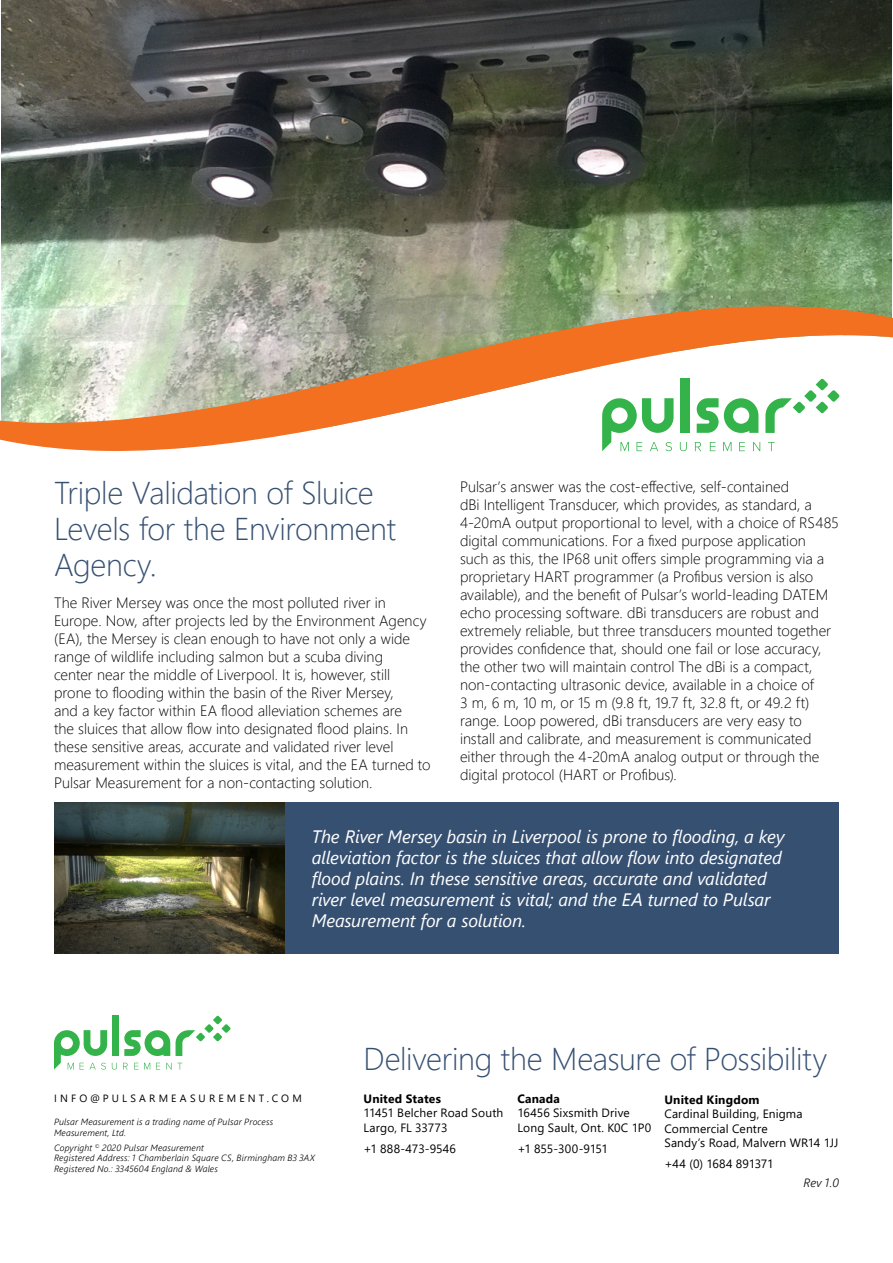
<style>
.page{position:relative;width:893px;height:1263px;background:#fff}
.page>*{position:absolute;margin:0;border:0;box-sizing:border-box;transform-origin:0 0}
.t1{font:300 31.5px/36px "Segoe UI";letter-spacing:-.01em;color:#365072}
.t2{font:italic 18px/21px "Segoe UI";letter-spacing:-.01em;color:#fff}
.t3{font:300 15px/18px "Segoe UI";color:#000}
.t4{font:12px/14.4px "Segoe UI";letter-spacing:.01em;color:#000}
.t5{font:700 12px "Segoe UI";letter-spacing:.015em;color:#000}
.t6{font:12px "Segoe UI";letter-spacing:-.015em;color:#000}
.t7{font:italic 300 12px "Segoe UI";color:#000}
.t8{font:10.5px "Segoe UI";letter-spacing:.3em;color:#000}
.t9{font:italic 300 9px/10.5px "Segoe UI";letter-spacing:.02em;color:#000}
</style>
<div class="page">
<div style="left:285px;top:803px;width:554px;height:151px;background:#365072"></div>
<img style="left:1px;top:0;width:891px;height:306px">
<img style="left:54px;top:803px;width:231px;height:151px">
<div style="left:112px;top:1016px;width:7px;height:40px;background:#33b34a"></div>
<svg style="left:124px;top:1030px;width:46px;height:26px"></svg>
<svg style="left:176px;top:1016px;width:55px;height:40px"></svg>
<svg style="left:54px;top:1030px;width:63px;height:39px"></svg>
<svg style="left:123px;top:1063px;width:5px;height:6px"></svg>
<svg style="left:134px;top:1063px;width:4px;height:6px"></svg>
<svg style="left:144px;top:1063px;width:6px;height:6px"></svg>
<svg style="left:156px;top:1063px;width:4px;height:6px"></svg>
<svg style="left:166px;top:1063px;width:16px;height:6px"></svg>
<svg style="left:0;top:306px;width:893px;height:145px"></svg>
<div style="left:680px;top:379px;width:10px;height:54px;background:#33b34a"></div>
<svg style="left:697px;top:398px;width:61px;height:35px"></svg>
<svg style="left:765px;top:379px;width:74px;height:54px"></svg>
<svg style="left:602px;top:398px;width:72px;height:53px"></svg>
<svg style="left:680px;top:442px;width:7px;height:9px"></svg>
<svg style="left:695px;top:442px;width:6px;height:9px"></svg>
<svg style="left:710px;top:442px;width:5px;height:9px"></svg>
<svg style="left:723px;top:442px;width:8px;height:9px"></svg>
<svg style="left:739px;top:442px;width:6px;height:9px"></svg>
<svg style="left:753px;top:442px;width:7px;height:9px"></svg>
<svg style="left:768px;top:442px;width:7px;height:9px"></svg>
<h1 class="t1" style="left:54px;top:472px;width:343px">Triple Validation of Sluice<br>Levels for the Environment<br>Agency.</h1>
<p class="t3" style="left:54px;top:592px;width:378px">The River Mersey was once the most polluted river in Europe. Now, after projects led by the Environment Agency (EA), the Mersey is clean enough to have not only a wide range of wildlife including salmon but a scuba diving<br>center near the middle of Liverpool. It is, however, still prone to flooding within the basin of the River Mersey,<br>and a key factor within EA flood alleviation schemes are<br>the sluices that allow flow into designated flood plains. In these sensitive areas, accurate and validated river level measurement within the sluices is vital, and the EA turned to Pulsar Measurement for a non-contacting solution.</p>
<p class="t2" style="left:312px;top:823px;width:474px">The River Mersey basin in Liverpool is prone to flooding, a key alleviation factor is the sluices that allow flow into designated flood plains. In these sensitive areas, accurate and validated river level measurement is vital; and the EA turned to Pulsar Measurement for a solution.</p>
<p class="t3" style="left:460px;top:476px;width:380px">Pulsar’s answer was the cost-effective, self-contained<br>dBi Intelligent Transducer, which provides, as standard, a 4-20mA output proportional to level, with a choice of RS485 digital communications. For a fixed purpose application<br>such as this, the IP68 unit offers simple programming via a proprietary HART programmer (a Profibus version is also available), and the benefit of Pulsar’s world-leading DATEM echo processing software. dBi transducers are robust and extremely reliable, but three transducers mounted together provides confidence that, should one fail or lose accuracy, the other two will maintain control The dBi is a compact, non-contacting ultrasonic device, available in a choice of<br>3 m, 6 m, 10 m, or 15 m (9.8 ft, 19.7 ft, 32.8 ft, or 49.2 ft) range. Loop powered, dBi transducers are very easy to install and calibrate, and measurement is communicated either through the 4-20mA analog output or through the digital protocol (HART or Profibus).</p>
<p class="t8" style="left:54px;top:1088px;width:249px">INFO@PULSARMEASUREMENT.COM</p>
<p class="t9" style="left:54px;top:1115px;width:221px">Pulsar Measurement is a trading name of Pulsar Process<br>Measurement, Ltd.</p>
<p class="t9" style="left:54px;top:1141px;width:263px">Copyright <sup>©</sup> 2020 Pulsar Measurement<br>Registered Address: 1 Chamberlain Square CS, Birmingham B3 3AX<br>Registered No.: 3345604 England &amp; Wales</p>
<h1 class="t1" style="left:364px;top:1037px;width:465px">Delivering the Measure of Possibility</h1>
<p class="t5" style="left:364px;top:1087px;width:79px">United States</p>
<p class="t4" style="left:364px;top:1104px;width:141px">11451 Belcher Road South<br>Largo, FL 33773</p>
<p class="t4" style="left:364px;top:1140px;width:94px">+1 888-473-9546</p>
<p class="t5" style="left:517px;top:1087px;width:44px">Canada</p>
<p class="t4" style="left:517px;top:1104px;width:135px">16456 Sixsmith Drive<br>Long Sault, Ont. K0C 1P0</p>
<p class="t6" style="left:517px;top:1137px;width:92px">+1 855-300-9151</p>
<p class="t5" style="left:664px;top:1088px;width:97px">United Kingdom</p>
<p class="t4" style="left:664px;top:1106px;width:176px">Cardinal Building, Enigma<br>Commercial Centre<br>Sandy’s Road, Malvern WR14 1JJ</p>
<p class="t6" style="left:664px;top:1152px;width:111px">+44 (0) 1684 891371</p>
<p class="t7" style="left:803px;top:1171px;width:37px">Rev 1.0</p>
</div>
